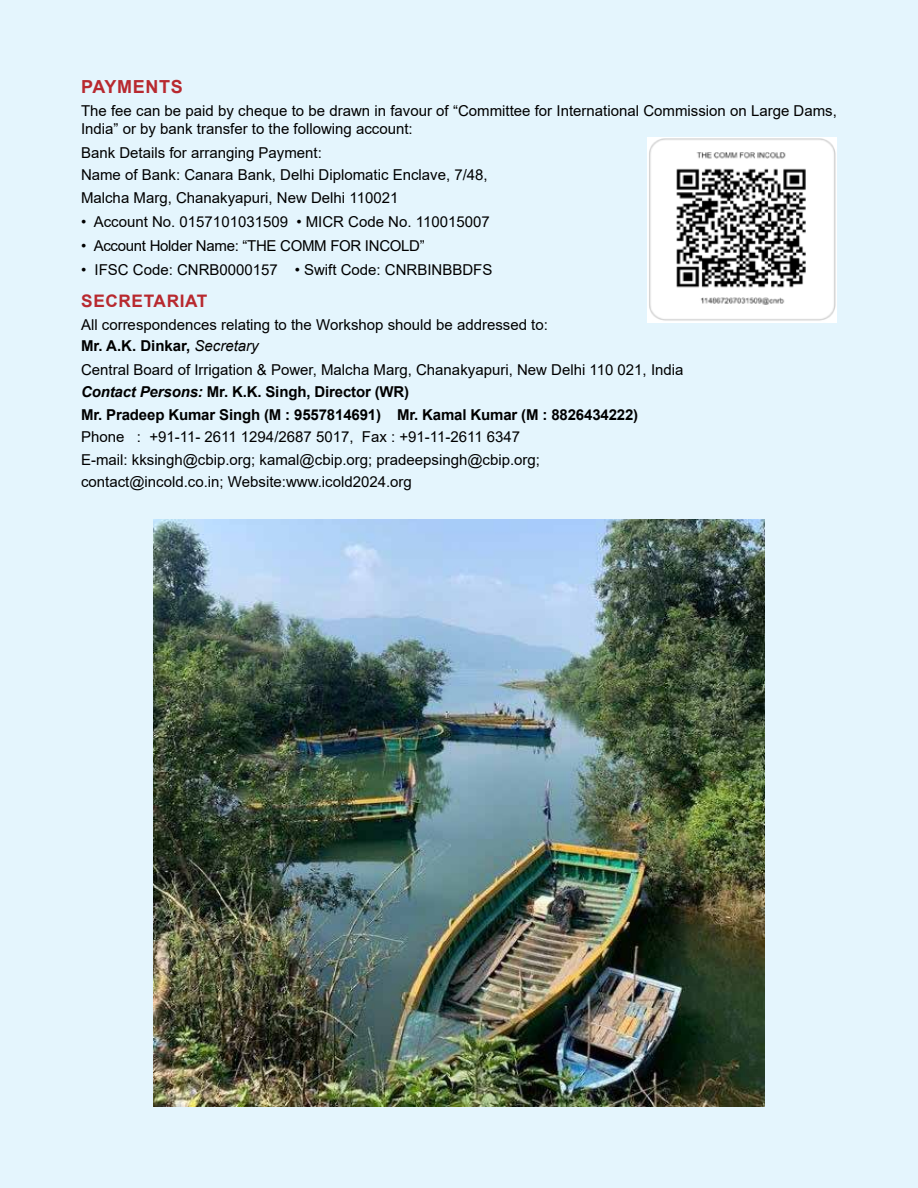
<style>
.page{position:relative;width:918px;height:1188px;background:#e4f5fd}
.page>*{position:absolute;margin:0;border:0;box-sizing:border-box;transform-origin:0 0}
.t1{font:700 18px "Arial";letter-spacing:.035em;color:#b8292f}
.t2{font:700 17.25px "Arial";letter-spacing:.035em;color:#b8292f}
.t3{font:15px/22.5px "Arial";color:#000}
.t4{font:700 15px/22.5px "Arial";letter-spacing:-.01em;color:#000}
.t5{font:15px "Arial";letter-spacing:-.02em;color:#000}
.s1{font-weight:700}
.s2{font-style:italic}
.s3{font-weight:400}
</style>
<div class="page">
<img style="left:648px;top:137px;width:189px;height:186px">
<img style="left:154px;top:519px;width:610px;height:588px">
<p class="t1" style="left:81px;top:74px;width:103px">PAYMENTS</p>
<p class="t3" style="left:81px;top:101px;width:757px;line-height:18px">The fee can be paid by cheque to be drawn in favour of “Committee for International Commission on Large Dams,<br>India” or by bank transfer to the following account:</p>
<p class="t3" style="left:81px;top:141px;width:408px">Bank Details for arranging Payment:<br>Name of Bank: Canara Bank, Delhi Diplomatic Enclave, 7/48,<br>Malcha Marg, Chanakyapuri, New Delhi 110021</p>
<p class="t3" style="left:81px;top:210px;width:410px">• Account No. 0157101031509 • MICR Code No. 110015007</p>
<p class="t5" style="left:81px;top:235px;width:345px">• Account Holder Name: “THE COMM FOR INCOLD”</p>
<p class="t3" style="left:81px;top:258px;width:413px">• IFSC Code: CNRB0000157 • Swift Code: CNRBINBBDFS</p>
<p class="t2" style="left:81px;top:289px;width:128px">SECRETARIAT</p>
<p class="t3" style="left:81px;top:314px;width:468px;line-height:21px">All correspondences relating to the Workshop should be addressed to:<br><span class="s1">Mr. A.K. Dinkar,</span> <span class="s2">Secretary</span></p>
<p class="t4" style="left:81px;top:358px;width:604px"><span class="s3">Central Board of Irrigation &amp; Power, Malcha Marg, Chanakyapuri, New Delhi 110 021, India<br></span><span class="s2">Contact Persons:</span> Mr. K.K. Singh, Director (WR)<br>Mr. Pradeep Kumar Singh (M : 9557814691) Mr. Kamal Kumar (M : 8826434222)</p>
<p class="t3" style="left:81px;top:426px;width:461px">Phone : +91-11- 2611 1294/2687 5017, Fax : +91-11-2611 6347<br>E-mail: kksingh@cbip.org; kamal@cbip.org; pradeepsingh@cbip.org; contact@incold.co.in; Website:www.icold2024.org</p>
</div>
